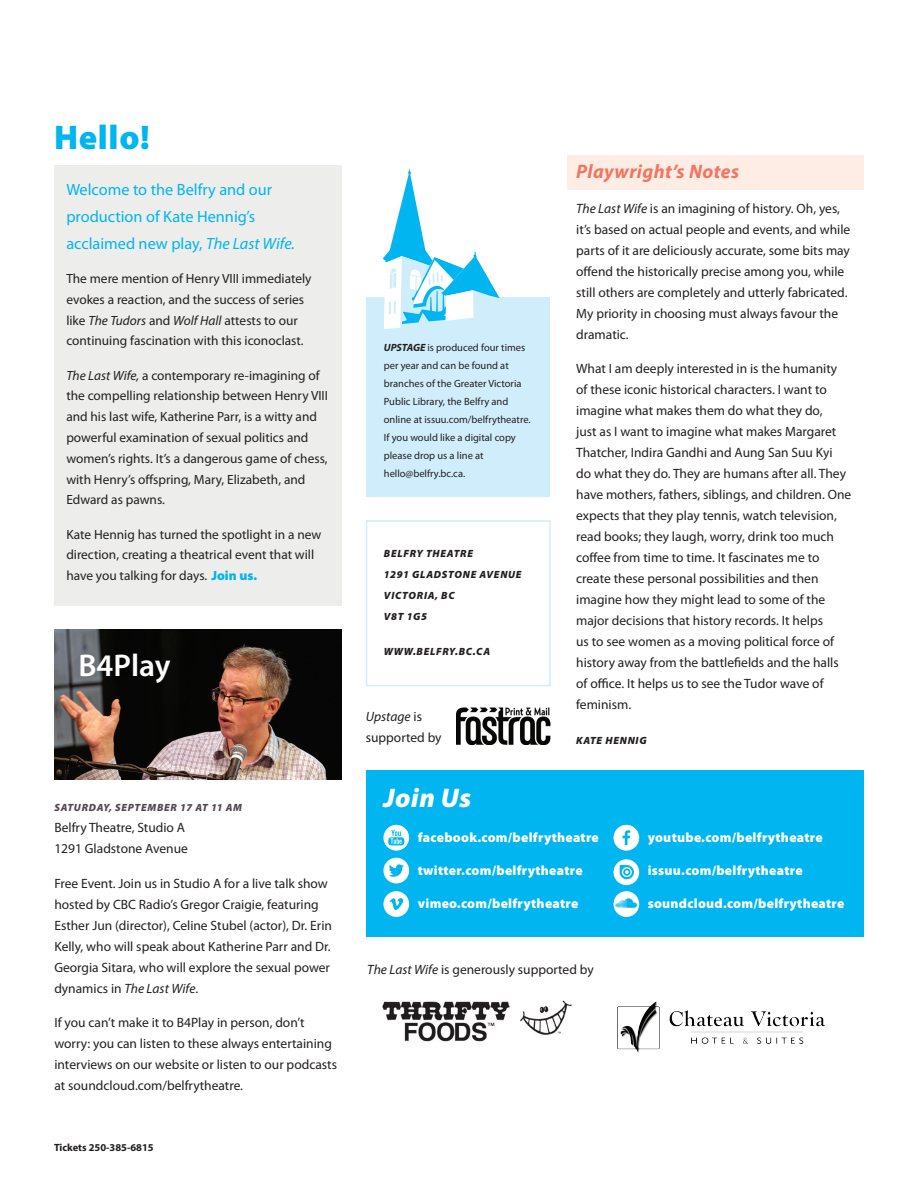
<style>
.page{position:relative;width:918px;height:1188px;background:#fff}
.page>*{position:absolute;margin:0;border:0;box-sizing:border-box;transform-origin:0 0}
.Body{font:900 34.35px "Myriad Pro";letter-spacing:.02em;color:#00b5f0}
.Body-2{font:600 31.5px "Myriad Pro";color:#fff}
.Body-3{font:italic 900 27px "Myriad Pro";letter-spacing:.02em;color:#fff}
.Body-4{font:italic 700 19.5px "Myriad Pro";letter-spacing:.02em;color:#f3745f}
.Body-5{font:16.35px/26.7px "Myriad Pro";color:#00b5f0}
.Body-6{font:13.5px/21px "Myriad Pro";color:#231f20}
.Body-7{font:900 13.5px "Myriad Pro";letter-spacing:.02em;color:#fff}
.Body-8{font:13.35px/20.9px "Myriad Pro";color:#231f20}
.Side_Text{font:10.5px/18px "Myriad Pro";color:#231f20}
.Body-9{font:italic 900 10.5px/21px "Myriad Pro";letter-spacing:.07em;color:#231f20}
.Body-10{font:italic 900 10.5px "Myriad Pro";letter-spacing:.07em;color:#544852}
.Body-11{font:700 10.5px "Myriad Pro";color:#231f20}
.s1{font-style:italic}
.s2{font-weight:900;color:#00b5f0}
.s3{font-weight:700;font-style:italic}
</style>
<div class="page">
<div style="left:567px;top:156px;width:297px;height:34px;background:#fdede5"></div>
<img style="left:54px;top:630px;width:288px;height:149px">
<div style="left:54px;top:165px;width:288px;height:440px;background:#ededec"></div>
<img style="left:382px;top:1000px;width:190px;height:42px">
<img style="left:617px;top:1001px;width:208px;height:52px">
<div style="left:366px;top:520px;width:185px;height:166px;border:2px solid #d0edfb"></div>
<div style="left:367px;top:297px;width:183px;height:199px;background:#d0edfb"></div>
<svg style="left:383px;top:168px;width:117px;height:161px"></svg>
<div style="left:367px;top:770px;width:497px;height:166px;background:#00b5f0"></div>
<div style="left:383px;top:858px;width:26px;height:25px;background:#fff;border-radius:50%"></div>
<svg style="left:389px;top:864px;width:15px;height:13px"></svg>
<svg style="left:383px;top:825px;width:26px;height:26px"></svg>
<svg style="left:388px;top:830px;width:16px;height:15px"></svg>
<div style="left:383px;top:891px;width:26px;height:26px;background:#fff;border-radius:50%"></div>
<svg style="left:389px;top:898px;width:14px;height:12px"></svg>
<div style="left:614px;top:825px;width:25px;height:26px;background:#fff;border-radius:50%"></div>
<svg style="left:623px;top:830px;width:7px;height:15px"></svg>
<div style="left:614px;top:891px;width:25px;height:26px;background:#fff;border-radius:50%"></div>
<div style="left:614px;top:859px;width:25px;height:26px;background:#fff;border-radius:50%"></div>
<svg style="left:615px;top:898px;width:22px;height:10px"></svg>
<svg style="left:620px;top:865px;width:14px;height:14px"></svg>
<img style="left:456px;top:707px;width:95px;height:38px">
<p class="Body" style="left:54px;top:115px;width:97px">Hello!</p>
<p class="Body-5" style="left:66px;top:176px;width:230px">Welcome to the Belfry and our production of Kate Hennig’s acclaimed new play, <span class="s1">The Last Wife.</span></p>
<p class="Body-8" style="left:66px;top:268px;width:247px">The mere mention of Henry VIII immediately evokes a reaction, and the success of series like <span class="s1">The Tudors</span> and <span class="s1">Wolf Hall</span> attests to our continuing fascination with this iconoclast.</p>
<p class="Body-8" style="left:66px;top:364px;width:263px"><span class="s1">The Last Wife,</span> a contemporary re-imagining of the compelling relationship between Henry VIII and his last wife, Katherine Parr, is a witty and powerful examination of sexual politics and women’s rights. It’s a dangerous game of chess, with Henry’s offspring, Mary, Elizabeth, and Edward as pawns.</p>
<p class="Body-8" style="left:66px;top:524px;width:257px">Kate Hennig has turned the spotlight in a new direction, creating a theatrical event that will have you talking for days. <span class="s2">Join us.</span></p>
<p class="Body-2" style="left:78px;top:645px;width:94px">B4Play</p>
<p class="Body-10" style="left:54px;top:801px;width:189px">SATURDAY, SEPTEMBER 17 AT 11 AM</p>
<p class="Body-6" style="left:54px;top:817px;width:135px">Belfry Theatre, Studio A<br>1291 Gladstone Avenue</p>
<p class="Body-6" style="left:54px;top:872px;width:279px">Free Event. Join us in Studio A for a live talk show hosted by CBC Radio’s Gregor Craigie, featuring Esther Jun (director), Celine Stubel (actor), Dr. Erin Kelly, who will speak about Katherine Parr and Dr.<br>Georgia Sitara, who will explore the sexual power dynamics in <span class="s1">The Last Wife</span>.</p>
<p class="Body-6" style="left:54px;top:1012px;width:284px">If you can’t make it to B4Play in person, don’t worry: you can listen to these always entertaining interviews on our website or listen to our podcasts at soundcloud.com/belfrytheatre.</p>
<p class="Body-11" style="left:54px;top:1140px;width:101px">Tickets 250-385-6815</p>
<p class="Side_Text" style="left:384px;top:339px;width:148px"><span class="s3">UPSTAGE</span> is produced four times per year and can be found at branches of the Greater Victoria<br>Public Library, the Belfry and online at issuu.com/belfrytheatre.<br>If you would like a digital copy please drop us a line at hello@belfry.bc.ca.</p>
<p class="Body-9" style="left:384px;top:543px;width:139px">BELFRY THEATRE<br>1291 GLADSTONE AVENUE<br>VICTORIA, BC<br>V8T 1G5</p>
<p class="Body-9" style="left:384px;top:640px;width:108px">WWW.BELFRY.BC.CA</p>
<p class="Body-6" style="left:366px;top:705px;width:77px"><span class="s1">Upstage</span> is supported by</p>
<p class="Body-3" style="left:383px;top:780px;width:89px">Join Us</p>
<p class="Body-4" style="left:576px;top:159px;width:164px">Playwright’s Notes</p>
<p class="Body-6" style="left:576px;top:198px;width:276px"><span class="s1">The Last Wife</span> is an imagining of history. Oh, yes, it’s based on actual people and events, and while parts of it are deliciously accurate, some bits may offend the historically precise among you, while still others are completely and utterly fabricated.<br>My priority in choosing must always favour the dramatic.</p>
<p class="Body-6" style="left:576px;top:358px;width:277px">What I am deeply interested in is the humanity of these iconic historical characters. I want to imagine what makes them do what they do,<br>just as I want to imagine what makes Margaret Thatcher, Indira Gandhi and Aung San Suu Kyi<br>do what they do. They are humans after all. They have mothers, fathers, siblings, and children. One expects that they play tennis, watch television, read books; they laugh, worry, drink too much coffee from time to time. It fascinates me to create these personal possibilities and then imagine how they might lead to some of the major decisions that history records. It helps<br>us to see women as a moving political force of history away from the battlefields and the halls of office. It helps us to see the Tudor wave of feminism.</p>
<p class="Body-9" style="left:576px;top:729px;width:72px">KATE HENNIG</p>
<p class="Body-7" style="left:418px;top:828px;width:183px">facebook.com/belfrytheatre</p>
<p class="Body-7" style="left:418px;top:861px;width:166px">twitter.com/belfrytheatre</p>
<p class="Body-7" style="left:418px;top:894px;width:162px">vimeo.com/belfrytheatre</p>
<p class="Body-6" style="left:367px;top:959px;width:228px"><span class="s1">The Last Wife</span> is generously supported by</p>
<p class="Body-7" style="left:648px;top:828px;width:177px">youtube.com/belfrytheatre</p>
<p class="Body-7" style="left:648px;top:861px;width:156px">issuu.com/belfrytheatre</p>
<p class="Body-7" style="left:648px;top:894px;width:198px">soundcloud.com/belfrytheatre</p>
</div>
